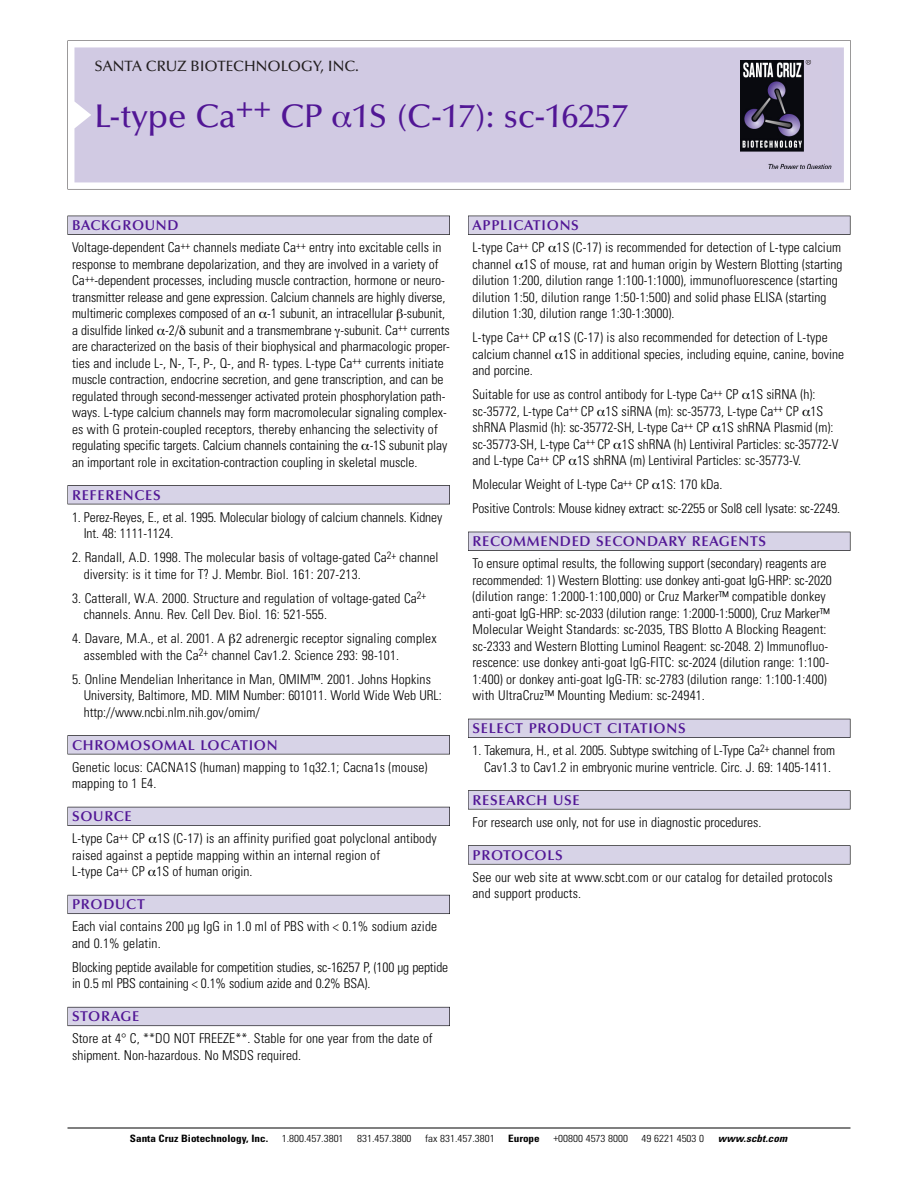
<style>
.page{position:relative;width:918px;height:1188px;background:#fff}
.page>*{position:absolute;margin:0;border:0;box-sizing:border-box;transform-origin:0 0}
.t1{font:500 33px "Optima";color:#511695}
.t2{font:500 15px "Optima";color:#231f20}
.t3{font:600 14.25px "Optima";letter-spacing:.05em;color:#511695}
.t4{font:300 condensed 13.5px/16.5px "Univers";color:#000}
.t5{font:300 condensed 10.2px "Univers";color:#000;scale:1.1 1}
.t6{font:700 condensed 10.2px "Univers";color:#000;scale:1.1 1}
.t7{font:italic 700 condensed 10.2px "Univers";letter-spacing:.005em;color:#000;scale:1.1 1}
</style>
<div class="page">
<svg style="left:68px;top:40px;width:783px;height:149px"></svg>
<div style="left:74px;top:47px;width:770px;height:135px;background:#d1cae3"></div>
<img style="left:741px;top:60px;width:90px;height:108px">
<div style="left:68px;top:216px;width:382px;height:19px;background:#525155"></div>
<div style="left:68px;top:216px;width:381px;height:18px;background:#d7d3e7"></div>
<div style="left:68px;top:485px;width:382px;height:19px;background:#525155"></div>
<div style="left:68px;top:486px;width:381px;height:18px;background:#d7d3e7"></div>
<div style="left:68px;top:735px;width:382px;height:19px;background:#545357"></div>
<div style="left:68px;top:736px;width:381px;height:18px;background:#d7d3e7"></div>
<div style="left:68px;top:807px;width:382px;height:19px;background:#54535a"></div>
<div style="left:68px;top:807px;width:381px;height:18px;background:#d7d3e7"></div>
<div style="left:68px;top:895px;width:382px;height:19px;background:#5b5a62"></div>
<div style="left:68px;top:895px;width:381px;height:18px;background:#d7d3e7"></div>
<div style="left:68px;top:1007px;width:382px;height:19px;background:#66646e"></div>
<div style="left:68px;top:1007px;width:381px;height:18px;background:#d7d3e7"></div>
<div style="left:468px;top:216px;width:382px;height:19px;background:#525155"></div>
<div style="left:468px;top:216px;width:382px;height:18px;background:#d7d3e7"></div>
<div style="left:468px;top:532px;width:382px;height:19px;background:#515055"></div>
<div style="left:468px;top:532px;width:382px;height:18px;background:#d7d3e7"></div>
<div style="left:468px;top:719px;width:382px;height:19px;background:#525158"></div>
<div style="left:468px;top:719px;width:382px;height:18px;background:#d7d3e7"></div>
<div style="left:468px;top:790px;width:382px;height:19px;background:#575759"></div>
<div style="left:468px;top:791px;width:382px;height:18px;background:#d7d3e7"></div>
<svg style="left:468px;top:845px;width:382px;height:20px"></svg>
<div style="left:468px;top:846px;width:382px;height:18px;background:#d7d3e7"></div>
<hr style="left:68px;top:1128px;width:782px;height:1px;background:#000">
<svg style="left:333px;top:112px;width:19px;height:16px"></svg>
<p class="t2" style="left:94px;top:61px;width:266px">SANTA CRUZ BIOTECHNOLOGY, INC.</p>
<h1 class="t1" style="left:94px;top:103px;width:535px">L-type Ca<sup>++</sup> CP 1S (C-17): sc-16257</h1>
<p class="t3" style="left:72px;top:219px;width:108px">BACKGROUND</p>
<p class="t4" style="left:72px;top:240px;width:379px">Voltage-dependent Ca<sup>++</sup> channels mediate Ca<sup>++</sup> entry into excitable cells in response to membrane depolarization, and they are involved in a variety of Ca<sup>++</sup>-dependent processes, including muscle contraction, hormone or neuro&shy;transmitter release and gene expression. Calcium channels are highly diverse, multimeric complexes composed of an -1 subunit, an intracellular -subunit, a disulfide linked -2/ subunit and a transmembrane -subunit. Ca<sup>++</sup> currents are characterized on the basis of their biophysical and pharmacologic proper&shy;ties and include L-, N-, T-, P-, Q-, and R- types. L-type Ca<sup>++</sup> currents initiate muscle contraction, endocrine secretion, and gene transcription, and can be regulated through second-messenger activated protein phosphorylation path&shy;ways. L-type calcium channels may form macromolecular signaling complex&shy;es with G protein-coupled receptors, thereby enhancing the selectivity of regulating specific targets. Calcium channels containing the -1S subunit play an important role in excitation-contraction coupling in skeletal muscle.</p>
<p class="t3" style="left:72px;top:489px;width:90px">REFERENCES</p>
<p class="t4" style="left:84px;top:510px;width:360px;text-indent:-12px">1. Perez-Reyes, E., et al. 1995. Molecular biology of calcium channels. Kidney<br>Int. 48: 1111-1124.</p>
<p class="t4" style="left:84px;top:550px;width:356px;text-indent:-12px">2. Randall, A.D. 1998. The molecular basis of voltage-gated Ca<sup>2+</sup> channel diversity: is it time for T? J. Membr. Biol. 161: 207-213.</p>
<p class="t4" style="left:84px;top:591px;width:344px;text-indent:-12px">3. Catterall, W.A. 2000. Structure and regulation of voltage-gated Ca<sup>2+ </sup>channels. Annu. Rev. Cell Dev. Biol. 16: 521-555.</p>
<p class="t4" style="left:84px;top:631px;width:354px;text-indent:-12px">4. Davare, M.A., et al. 2001. A 2 adrenergic receptor signaling complex assembled with the Ca<sup>2+</sup> channel Cav1.2. Science 293: 98-101.</p>
<p class="t4" style="left:84px;top:672px;width:360px;text-indent:-12px">5. Online Mendelian Inheritance in Man, OMIM™. 2001. Johns Hopkins<br>University, Baltimore, MD. MIM Number: 601011. World Wide Web URL: http://www.ncbi.nlm.nih.gov/omim/</p>
<p class="t3" style="left:72px;top:739px;width:207px">CHROMOSOMAL LOCATION</p>
<p class="t4" style="left:72px;top:760px;width:357px">Genetic locus: CACNA1S (human) mapping to 1q32.1; Cacna1s (mouse) mapping to 1 E4.</p>
<p class="t3" style="left:72px;top:811px;width:61px">SOURCE</p>
<p class="t4" style="left:72px;top:831px;width:366px">L-type Ca<sup>++</sup> CP 1S (C-17) is an affinity purified goat polyclonal antibody raised against a peptide mapping within an internal region of<br>L-type Ca<sup>++</sup> CP 1S of human origin.</p>
<p class="t3" style="left:72px;top:899px;width:74px">PRODUCT</p>
<p class="t4" style="left:72px;top:919px;width:367px">Each vial contains 200 µg IgG in 1.0 ml of PBS with &lt; 0.1% sodium azide and 0.1% gelatin.</p>
<p class="t4" style="left:72px;top:960px;width:378px">Blocking peptide available for competition studies, sc-16257 P, (100 µg peptide in 0.5 ml PBS containing &lt; 0.1% sodium azide and 0.2% BSA).</p>
<p class="t3" style="left:72px;top:1011px;width:69px">STORAGE</p>
<p class="t4" style="left:72px;top:1031px;width:362px">Store at 4° C, **DO NOT FREEZE**. Stable for one year from the date of shipment. Non-hazardous. No MSDS required.</p>
<p class="t3" style="left:473px;top:219px;width:108px">APPLICATIONS</p>
<p class="t4" style="left:473px;top:240px;width:371px">L-type Ca<sup>++</sup> CP 1S (C-17) is recommended for detection of L-type calcium channel 1S of mouse, rat and human origin by Western Blotting (starting dilution 1:200, dilution range 1:100-1:1000), immunofluorescence (starting dilution 1:50, dilution range 1:50-1:500) and solid phase ELISA (starting dilution 1:30, dilution range 1:30-1:3000).</p>
<p class="t4" style="left:473px;top:330px;width:373px">L-type Ca<sup>++</sup> CP 1S (C-17) is also recommended for detection of L-type calcium channel 1S in additional species, including equine, canine, bovine and porcine.</p>
<p class="t4" style="left:473px;top:387px;width:368px">Suitable for use as control antibody for L-type Ca<sup>++</sup> CP 1S siRNA (h): sc-35772, L-type Ca<sup>++</sup> CP 1S siRNA (m): sc-35773, L-type Ca<sup>++</sup> CP 1S shRNA Plasmid (h): sc-35772-SH, L-type Ca<sup>++</sup> CP 1S shRNA Plasmid (m): sc-35773-SH, L-type Ca<sup>++</sup> CP 1S shRNA (h) Lentiviral Particles: sc-35772-V and L-type Ca<sup>++</sup> CP 1S shRNA (m) Lentiviral Particles: sc-35773-V.</p>
<p class="t4" style="left:473px;top:473px;width:369px;line-height:24px">Molecular Weight of L-type Ca<sup>++</sup> CP 1S: 170 kDa.<br>Positive Controls: Mouse kidney extract: sc-2255 or Sol8 cell lysate: sc-2249.</p>
<p class="t3" style="left:473px;top:536px;width:295px">RECOMMENDED SECONDARY REAGENTS</p>
<p class="t4" style="left:473px;top:556px;width:361px">To ensure optimal results, the following support (secondary) reagents are recommended: 1) Western Blotting: use donkey anti-goat IgG-HRP: sc-2020 (dilution range: 1:2000-1:100,000) or Cruz Marker™ compatible donkey anti-goat IgG-HRP: sc-2033 (dilution range: 1:2000-1:5000), Cruz Marker™ Molecular Weight Standards: sc-2035, TBS Blotto A Blocking Reagent: sc-2333 and Western Blotting Luminol Reagent: sc-2048. 2) Immunofluo&shy;rescence: use donkey anti-goat IgG-FITC: sc-2024 (dilution range: 1:100- 1:400) or donkey anti-goat IgG-TR: sc-2783 (dilution range: 1:100-1:400) with UltraCruz™ Mounting Medium: sc-24941.</p>
<p class="t3" style="left:473px;top:723px;width:215px">SELECT PRODUCT CITATIONS</p>
<p class="t4" style="left:473px;top:743px;width:364px;text-align:center">1. Takemura, H., et al. 2005. Subtype switching of L-Type Ca<sup>2+</sup> channel from<br>Cav1.3 to Cav1.2 in embryonic murine ventricle. Circ. J. 69: 1405-1411.</p>
<p class="t3" style="left:473px;top:794px;width:109px">RESEARCH USE</p>
<p class="t4" style="left:473px;top:815px;width:290px">For research use only, not for use in diagnostic procedures.</p>
<p class="t3" style="left:473px;top:849px;width:92px">PROTOCOLS</p>
<p class="t4" style="left:473px;top:870px;width:362px">See our web site at www.scbt.com or our catalog for detailed protocols and support products.</p>
<p class="t6" style="left:130px;top:1135px;width:127px">Santa Cruz Biotechnology, Inc.</p>
<p class="t5" style="left:282px;top:1135px;width:58px">1.800.457.3801</p>
<p class="t5" style="left:357px;top:1135px;width:51px">831.457.3800</p>
<p class="t5" style="left:425px;top:1135px;width:65px">fax 831.457.3801</p>
<p class="t6" style="left:508px;top:1135px;width:30px">Europe</p>
<p class="t5" style="left:553px;top:1135px;width:69px">+00800 4573 8000</p>
<p class="t5" style="left:642px;top:1135px;width:58px">49 6221 4503 0</p>
<p class="t7" style="left:718px;top:1135px;width:64px">www.scbt.com</p>
</div>
